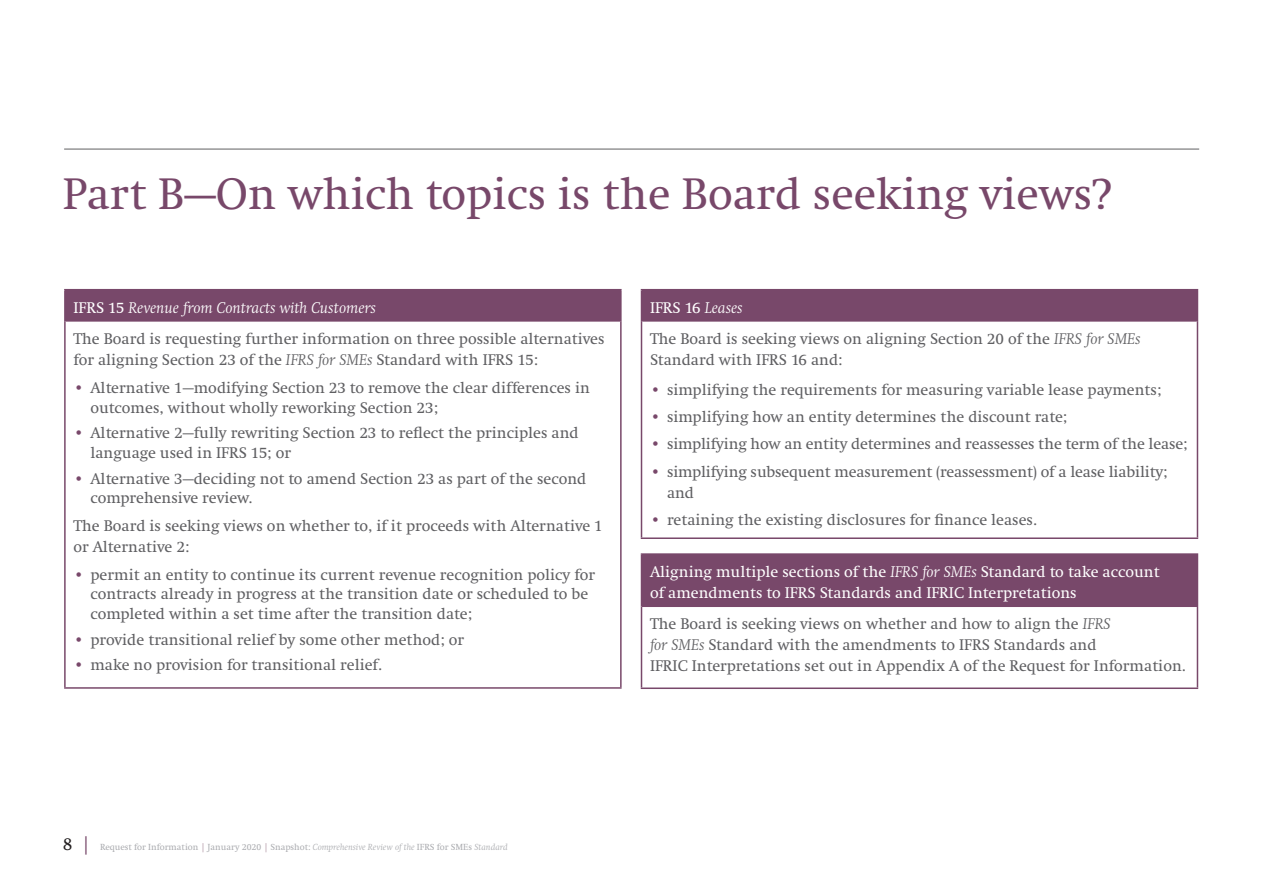
<style>
.page{position:relative;width:1263px;height:893px;background:#fff}
.page>*{position:absolute;margin:0;border:0;box-sizing:border-box;transform-origin:0 0}
.Level_1_heading{font:45px "Swift LT Pro";color:#78486a}
.Body_copy{font:15.75px/21px "Swift LT Pro";color:#5f5f62}
.Body_copy-2{font:15.75px/21px "Swift LT Pro";color:#fff}
.Body_copy-3{font:italic 15.75px "Swift LT Pro";color:#fff}
.t1{font:9px "Swift LT Pro";color:#abacb0}
.s1{font-style:normal}
.s2{font-style:italic}
.s3{color:#78486a}
.s4{font-size:18px;color:#231f20}
.s5{font-size:18px;color:#78486a}
.s6{color:#b093a3}
</style>
<div class="page">
<hr style="left:64px;top:149px;width:1135px;height:1px;background:#5f5f62">
<div style="left:65px;top:290px;width:556px;height:31px;background:#78486a"></div>
<hr style="left:66px;top:321px;width:554px;height:1px;background:#78486a">
<hr style="left:64px;top:289px;width:558px;height:1px;background:#78486a">
<hr style="left:64px;top:290px;width:2px;height:31px;background:#78486a">
<hr style="left:620px;top:290px;width:2px;height:31px;background:#78486a">
<hr style="left:64px;top:321px;width:2px;height:366px;background:#78486a">
<hr style="left:620px;top:321px;width:2px;height:366px;background:#78486a">
<hr style="left:64px;top:687px;width:558px;height:2px;background:#78486a">
<div style="left:641px;top:290px;width:556px;height:31px;background:#78486a"></div>
<hr style="left:642px;top:321px;width:555px;height:1px;background:#78486a">
<hr style="left:641px;top:289px;width:557px;height:1px;background:#78486a">
<hr style="left:1197px;top:290px;width:1px;height:31px;background:#78486a">
<hr style="left:641px;top:321px;width:1px;height:216px;background:#78486a">
<hr style="left:1197px;top:321px;width:1px;height:216px;background:#78486a">
<hr style="left:641px;top:537px;width:557px;height:2px;background:#78486a">
<div style="left:641px;top:554px;width:556px;height:52px;background:#78486a"></div>
<hr style="left:642px;top:606px;width:555px;height:1px;background:#78486a">
<hr style="left:641px;top:553px;width:557px;height:2px;background:#78486a">
<hr style="left:1197px;top:555px;width:1px;height:51px;background:#78486a">
<hr style="left:641px;top:606px;width:1px;height:81px;background:#78486a">
<hr style="left:1197px;top:606px;width:1px;height:81px;background:#78486a">
<hr style="left:641px;top:687px;width:557px;height:2px;background:#78486a">
<p class="Level_1_heading" style="left:63px;top:168px;width:1050px">Part B—On which topics is the Board seeking views?</p>
<p class="Body_copy-3" style="left:73px;top:298px;width:304px"><span class="s1">IFRS 15</span> Revenue from Contracts with Customers</p>
<p class="Body_copy" style="left:73px;top:328px;width:533px">The Board is requesting further information on three possible alternatives for aligning Section 23 of the <span class="s2">IFRS for SMEs</span> Standard with IFRS 15:</p>
<p class="Body_copy" style="left:90px;top:378px;width:501px;line-height:19.5px;text-indent:-17px"><span class="s3">•</span> Alternative 1—modifying Section 23 to remove the clear differences in outcomes, without wholly reworking Section 23;</p>
<p class="Body_copy" style="left:90px;top:423px;width:490px;line-height:19.5px;text-indent:-17px"><span class="s3">•</span> Alternative 2—fully rewriting Section 23 to reflect the principles and language used in IFRS 15; or</p>
<p class="Body_copy" style="left:90px;top:469px;width:498px;line-height:19.5px;text-indent:-17px"><span class="s3">•</span> Alternative 3—deciding not to amend Section 23 as part of the second comprehensive review.</p>
<p class="Body_copy" style="left:73px;top:515px;width:531px">The Board is seeking views on whether to, if it proceeds with Alternative 1 or Alternative 2:</p>
<p class="Body_copy" style="left:90px;top:565px;width:506px;line-height:19.5px;text-indent:-17px"><span class="s3">•</span> permit an entity to continue its current revenue recognition policy for contracts already in progress at the transition date or scheduled to be completed within a set time after the transition date;</p>
<p class="Body_copy" style="left:73px;top:629px;width:392px"><span class="s3">•</span> provide transitional relief by some other method; or</p>
<p class="Body_copy" style="left:73px;top:655px;width:310px"><span class="s3">•</span> make no provision for transitional relief.</p>
<p class="Body_copy-2" style="left:650px;top:297px;width:94px">IFRS 16 <span class="s2">Leases</span></p>
<p class="Body_copy" style="left:650px;top:328px;width:492px">The Board is seeking views on aligning Section 20 of the <span class="s2">IFRS for SMEs<br></span>Standard with IFRS 16 and:</p>
<p class="Body_copy" style="left:650px;top:379px;width:513px"><span class="s3">•</span> simplifying the requirements for measuring variable lease payments;</p>
<p class="Body_copy" style="left:650px;top:406px;width:419px"><span class="s3">•</span> simplifying how an entity determines the discount rate;</p>
<p class="Body_copy" style="left:650px;top:434px;width:539px"><span class="s3">•</span> simplifying how an entity determines and reassesses the term of the lease;</p>
<p class="Body_copy" style="left:667px;top:461px;width:502px;text-indent:-17px"><span class="s3">•</span> simplifying subsequent measurement (reassessment) of a lease liability; and</p>
<p class="Body_copy" style="left:650px;top:509px;width:388px"><span class="s3">•</span> retaining the existing disclosures for finance leases.</p>
<p class="Body_copy-2" style="left:650px;top:561px;width:511px">Aligning multiple sections of the <span class="s2">IFRS for SMEs</span> Standard to take account of amendments to IFRS Standards and IFRIC Interpretations</p>
<p class="Body_copy" style="left:650px;top:614px;width:537px">The Board is seeking views on whether and how to align the <span class="s2">IFRS<br>for SMEs</span> Standard with the amendments to IFRS Standards and<br>IFRIC Interpretations set out in Appendix A of the Request for Information.</p>
<p class="t1" style="left:63px;top:842px;width:447px"><span class="s4">8</span> <span class="s5">|</span> Request for Information <span class="s6">|</span> January 2020 <span class="s6">|</span> Snapshot: <span class="s2">Comprehensive Review of the</span> IFRS for SMEs <span class="s2">Standard</span></p>
</div>
